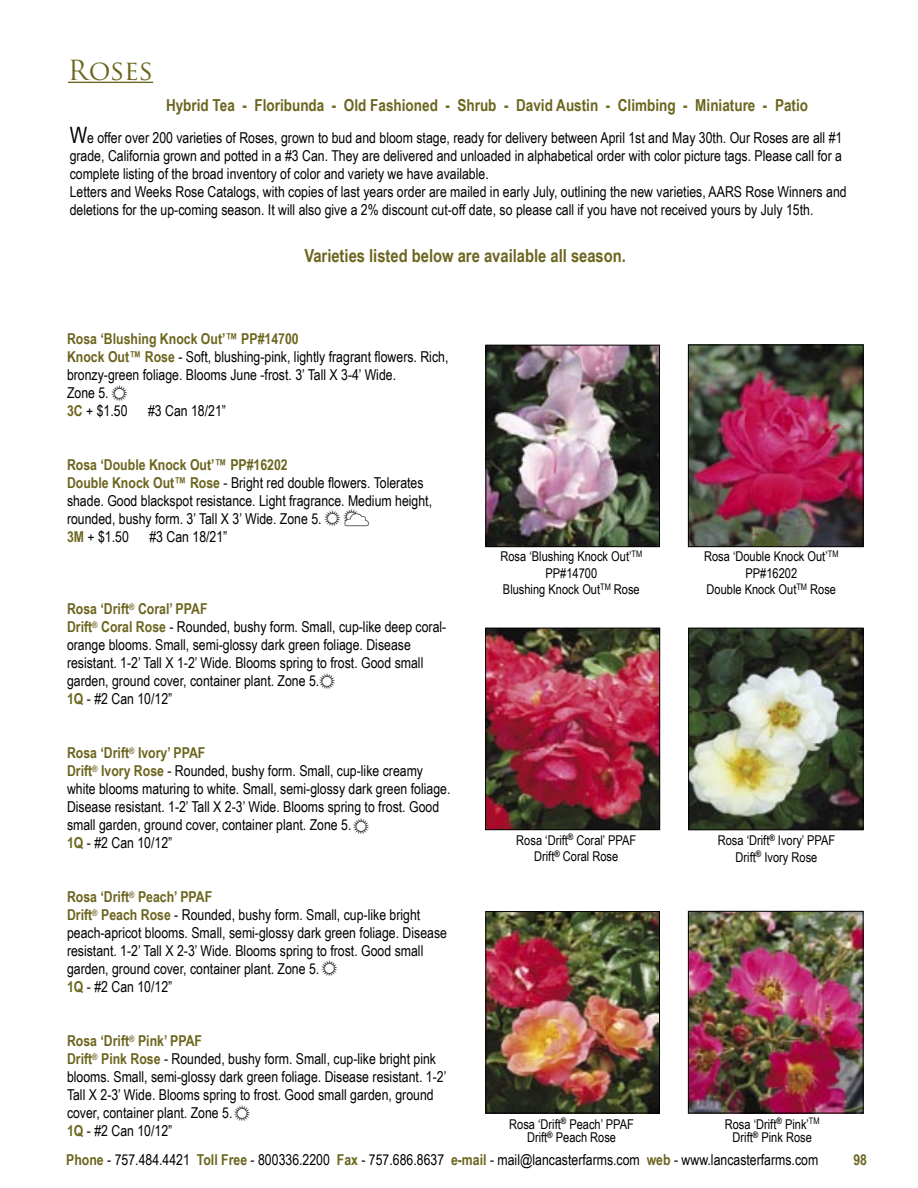
<style>
.page{position:relative;width:918px;height:1188px;background:#fff}
.page>*{position:absolute;margin:0;border:0;box-sizing:border-box;transform-origin:0 0}
.t1{font:27px "Trajan Pro";color:#6c651f}
.t2{font:700 18px "Arial Narrow";color:#6c651f}
.t3{font:700 16.5px "Arial Narrow";color:#6c651f}
.t4{font:15px/18px "Arial Narrow";color:#000}
.t5{font:700 15px "Arial Narrow";color:#6c651f}
.t6{font:13.5px "Arial Narrow";color:#000}
.s1{font-size:22.5px}
.s2{font-weight:700;color:#6c651f}
</style>
<div class="page">
<hr style="left:68px;top:82px;width:85px;height:1px;background:#6c651f">
<img style="left:488px;top:347px;width:170px;height:198px">
<div style="left:486px;top:345px;width:174px;height:202px;border:1px solid #000"></div>
<img style="left:690px;top:347px;width:172px;height:198px">
<div style="left:688px;top:345px;width:176px;height:202px;border:1px solid #000"></div>
<img style="left:487px;top:630px;width:171px;height:198px">
<div style="left:485px;top:628px;width:175px;height:202px;border:1px solid #000"></div>
<img style="left:488px;top:913px;width:170px;height:198px">
<div style="left:486px;top:911px;width:174px;height:202px;border:1px solid #000"></div>
<img style="left:690px;top:913px;width:172px;height:198px">
<div style="left:688px;top:911px;width:176px;height:202px;border:1px solid #000"></div>
<img style="left:690px;top:630px;width:172px;height:198px">
<div style="left:688px;top:628px;width:176px;height:202px;border:1px solid #000"></div>
<p class="t1" style="left:68px;top:53px;width:87px">Roses</p>
<p class="t3" style="left:166px;top:93px;width:644px">Hybrid Tea - Floribunda - Old Fashioned - Shrub - David Austin - Climbing - Miniature - Patio</p>
<p class="t4" style="left:70px;top:128px;width:774px"><span class="s1">W</span>e offer over 200 varieties of Roses, grown to bud and bloom stage, ready for delivery between April 1st and May 30th. Our Roses are all #1</p>
<p class="t4" style="left:70px;top:146px;width:774px">grade, California grown and potted in a #3 Can. They are delivered and unloaded in alphabetical order with color picture tags. Please call for a</p>
<p class="t4" style="left:70px;top:164px;width:421px">complete listing of the broad inventory of color and variety we have available.</p>
<p class="t4" style="left:70px;top:182px;width:778px">Letters and Weeks Rose Catalogs, with copies of last years order are mailed in early July, outlining the new varieties, AARS Rose Winners and</p>
<p class="t4" style="left:70px;top:200px;width:745px">deletions for the up-coming season. It will also give a 2% discount cut-off date, so please call if you have not received yours by July 15th.</p>
<p class="t2" style="left:304px;top:242px;width:323px">Varieties listed below are available all season.</p>
<p class="t5" style="left:67px;top:328px;width:233px">Rosa ‘Blushing Knock Out’™ PP#14700</p>
<p class="t4" style="left:67px;top:348px;width:383px"><span class="s2">Knock Out™ Rose</span> - Soft, blushing-pink, lightly fragrant flowers. Rich,</p>
<p class="t4" style="left:67px;top:366px;width:331px">bronzy-green foliage. Blooms June -frost. 3’ Tall X 3-4’ Wide.</p>
<p class="t4" style="left:67px;top:384px;width:43px">Zone 5.</p>
<p class="t4" style="left:67px;top:402px;width:62px"><span class="s2">3C</span> + $1.50</p>
<p class="t4" style="left:148px;top:402px;width:79px">#3 Can 18/21”</p>
<p class="t5" style="left:67px;top:454px;width:222px">Rosa ‘Double Knock Out’™ PP#16202</p>
<p class="t4" style="left:67px;top:474px;width:358px"><span class="s2">Double Knock Out™ Rose</span> - Bright red double flowers. Tolerates</p>
<p class="t4" style="left:67px;top:492px;width:367px">shade. Good blackspot resistance. Light fragrance. Medium height, rounded, bushy form. 3’ Tall X 3’ Wide. Zone 5.</p>
<p class="t4" style="left:67px;top:528px;width:63px"><span class="s2">3M</span> + $1.50</p>
<p class="t4" style="left:149px;top:528px;width:79px">#3 Can 18/21”</p>
<p class="t5" style="left:67px;top:598px;width:142px">Rosa ‘Drift<sup>®</sup> Coral’ PPAF</p>
<p class="t4" style="left:67px;top:618px;width:381px"><span class="s2">Drift</span><sup>®</sup> <span class="s2">Coral Rose</span> - Rounded, bushy form. Small, cup-like deep coral-</p>
<p class="t4" style="left:67px;top:636px;width:345px">orange blooms. Small, semi-glossy dark green foliage. Disease</p>
<p class="t4" style="left:67px;top:654px;width:358px">resistant. 1-2’ Tall X 1-2’ Wide. Blooms spring to frost. Good small</p>
<p class="t4" style="left:67px;top:672px;width:254px">garden, ground cover, container plant. Zone 5.</p>
<p class="t4" style="left:67px;top:690px;width:107px"><span class="s2">1Q</span> - #2 Can 10/12”</p>
<p class="t5" style="left:67px;top:742px;width:140px">Rosa ‘Drift<sup>®</sup> Ivory’ PPAF</p>
<p class="t4" style="left:67px;top:762px;width:358px"><span class="s2">Drift</span><sup>®</sup> <span class="s2">Ivory Rose</span> - Rounded, bushy form. Small, cup-like creamy</p>
<p class="t4" style="left:67px;top:780px;width:385px">white blooms maturing to white. Small, semi-glossy dark green foliage.</p>
<p class="t4" style="left:67px;top:798px;width:374px">Disease resistant. 1-2’ Tall X 2-3’ Wide. Blooms spring to frost. Good</p>
<p class="t4" style="left:67px;top:816px;width:286px">small garden, ground cover, container plant. Zone 5.</p>
<p class="t4" style="left:67px;top:834px;width:107px"><span class="s2">1Q</span> - #2 Can 10/12”</p>
<p class="t5" style="left:67px;top:886px;width:147px">Rosa ‘Drift<sup>®</sup> Peach’ PPAF</p>
<p class="t4" style="left:67px;top:906px;width:355px"><span class="s2">Drift</span><sup>®</sup> <span class="s2">Peach Rose</span> - Rounded, bushy form. Small, cup-like bright</p>
<p class="t4" style="left:67px;top:924px;width:382px">peach-apricot blooms. Small, semi-glossy dark green foliage. Disease</p>
<p class="t4" style="left:67px;top:942px;width:358px">resistant. 1-2’ Tall X 2-3’ Wide. Blooms spring to frost. Good small</p>
<p class="t4" style="left:67px;top:960px;width:254px">garden, ground cover, container plant. Zone 5.</p>
<p class="t4" style="left:67px;top:978px;width:107px"><span class="s2">1Q</span> - #2 Can 10/12”</p>
<p class="t5" style="left:67px;top:1030px;width:137px">Rosa ‘Drift<sup>®</sup> Pink’ PPAF</p>
<p class="t4" style="left:67px;top:1050px;width:371px"><span class="s2">Drift</span><sup>®</sup> <span class="s2">Pink Rose</span> - Rounded, bushy form. Small, cup-like bright pink</p>
<p class="t4" style="left:67px;top:1068px;width:381px">blooms. Small, semi-glossy dark green foliage. Disease resistant. 1-2’</p>
<p class="t4" style="left:67px;top:1086px;width:368px">Tall X 2-3’ Wide. Blooms spring to frost. Good small garden, ground</p>
<p class="t4" style="left:67px;top:1104px;width:167px">cover, container plant. Zone 5.</p>
<p class="t4" style="left:67px;top:1122px;width:107px"><span class="s2">1Q</span> - #2 Can 10/12”</p>
<p class="t6" style="left:501px;top:547px;width:143px">Rosa ‘Blushing Knock Out’<sup>TM</sup></p>
<p class="t6" style="left:546px;top:563px;width:53px">PP#14700</p>
<p class="t6" style="left:503px;top:580px;width:138px">Blushing Knock Out<sup>TM</sup> Rose</p>
<p class="t6" style="left:516px;top:830px;width:121px">Rosa ‘Drift<sup>®</sup> Coral’ PPAF</p>
<p class="t6" style="left:534px;top:847px;width:86px">Drift<sup>®</sup> Coral Rose</p>
<p class="t6" style="left:509px;top:1114px;width:126px">Rosa ‘Drift<sup>®</sup> Peach’ PPAF</p>
<p class="t6" style="left:527px;top:1128px;width:91px">Drift<sup>®</sup> Peach Rose</p>
<p class="t6" style="left:704px;top:547px;width:136px">Rosa ‘Double Knock Out’<sup>TM</sup></p>
<p class="t6" style="left:745px;top:563px;width:53px">PP#16202</p>
<p class="t6" style="left:707px;top:580px;width:131px">Double Knock Out<sup>TM</sup> Rose</p>
<p class="t6" style="left:718px;top:831px;width:119px">Rosa ‘Drift<sup>®</sup> Ivory’ PPAF</p>
<p class="t6" style="left:736px;top:847px;width:83px">Drift<sup>®</sup> Ivory Rose</p>
<p class="t6" style="left:725px;top:1114px;width:96px">Rosa ‘Drift<sup>®</sup> Pink’<sup>TM</sup></p>
<p class="t6" style="left:733px;top:1128px;width:81px">Drift<sup>®</sup> Pink Rose</p>
<p class="t4" style="left:66px;top:1150px;width:754px"><span class="s2">Phone</span> - 757.484.4421 <span class="s2">Toll Free</span> - 800336.2200 <span class="s2">Fax</span> - 757.686.8637 <span class="s2">e-mail</span> - mail@lancasterfarms.com <span class="s2">web</span> - www.lancasterfarms.com</p>
<p class="t5" style="left:853px;top:1148px;width:15px">98</p>
</div>
